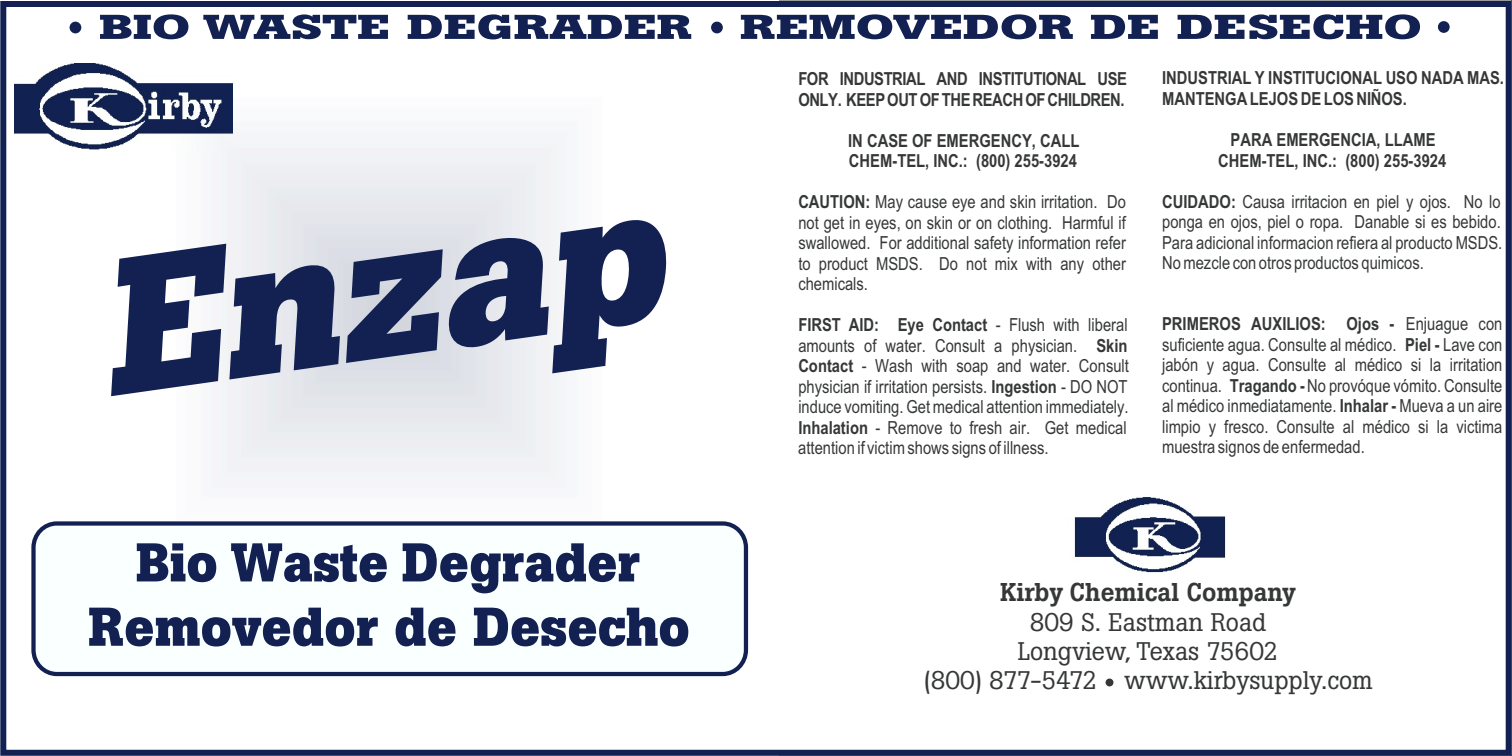
<style>
.page{position:relative;width:1512px;height:756px;background:#fff}
.page>*{position:absolute;margin:0;border:0;box-sizing:border-box;transform-origin:0 0}
.t1{font:italic 700 191.1px "Boton BQ";color:#122152}
.t2{font:700 54px/64.2px "Boton BQ";color:#122152;text-align:center}
.t3{font:700 34.2px "Boton BQ";color:#122152;scale:1.58 1}
.t4{font:500 25.5px "Boton BQ";color:#363838}
.t5{font:25.2px/29.4px "Boton BQ";color:#363838;text-align:center}
.t6{font:18px/20.4px "Arial Narrow";color:#363838;text-align:justify}
.t7{font:700 18px/20.7px "Arial Narrow";color:#363838}
.t8{font:700 18px/20.7px "Arial Narrow";letter-spacing:-.025em;color:#363838}
.s1{font-weight:700}
</style>
<div class="page">
<svg style="left:283px;top:204px;width:212px;height:212px;background:#dee1e7"></svg>
<div style="left:31px;top:521px;width:717px;height:155px;background:#faffff;border:4px solid #122152;border-radius:24px"></div>
<img style="left:1074px;top:497px;width:152px;height:76px">
<div style="left:70px;top:22px;width:11px;height:11px;background:#122152;border-radius:50%"></div>
<div style="left:711px;top:22px;width:12px;height:11px;background:#122152;border-radius:50%"></div>
<div style="left:1106px;top:679px;width:7px;height:7px;background:#363838;border-radius:50%"></div>
<div style="left:1438px;top:21px;width:12px;height:12px;background:#122152;border-radius:50%"></div>
<div style="left:0;top:1px;width:1512px;height:755px;border:6px solid #122152"></div>
<img style="left:15px;top:63px;width:218px;height:90px">
<div style="left:146px;top:121px;width:50px;height:10px;background:#122152"></div>
<h3 class="t3" style="left:99px;top:13px;width:377px">BIO WASTE DEGRADER</h3>
<h3 class="t3" style="left:740px;top:13px;width:433px">REMOVEDOR DE DESECHO</h3>
<h1 class="t1" style="left:87px;top:255px;width:568px;rotate:-8deg">Enzap</h1>
<h2 class="t2" style="left:88px;top:536px;width:603px">Bio Waste Degrader<br>Removedor de Desecho</h2>
<p class="t8" style="left:798px;top:70px;width:330px">FOR INDUSTRIAL AND INSTITUTIONAL USE<br>ONLY. KEEP OUT OF THE REACH OF CHILDREN.</p>
<p class="t7" style="left:848px;top:132px;width:233px">IN CASE OF EMERGENCY, CALL<br>CHEM-TEL, INC.: (800) 255-3924</p>
<p class="t6" style="left:798px;top:194px;width:329px"><span class="s1">CAUTION:</span> May cause eye and skin irritation. Do not get in eyes, on skin or on clothing. Harmful if swallowed. For additional safety information refer to product MSDS. Do not mix with any other chemicals.</p>
<p class="t6" style="left:798px;top:316px;width:332px;text-align:left"><span class="s1">FIRST AID: Eye Contact</span> - Flush with liberal amounts of water. Consult a physician. <span class="s1">Skin Contact</span> - Wash with soap and water. Consult physician if irritation persists. <span class="s1">Ingestion</span> - DO NOT induce vomiting. Get medical attention immediately.<br><span class="s1">Inhalation</span> - Remove to fresh air. Get medical attention if victim shows signs of illness.</p>
<p class="t7" style="left:1162px;top:69px;width:343px">INDUSTRIAL Y INSTITUCIONAL USO NADA MAS.<br>MANTENGA LEJOS DE LOS NI OS.</p>
<p class="t7" style="left:1218px;top:131px;width:230px;text-align:center">PARA EMERGENCIA, LLAME<br>CHEM-TEL, INC.: (800) 255-3924</p>
<p class="t6" style="left:1162px;top:193px;width:342px"><span class="s1">CUIDADO:</span> Causa irritacion en piel y ojos. No lo ponga en ojos, piel o ropa. Danable si es bebido.<br>Para adicional informacion refiera al producto MSDS.<br>No mezcle con otros productos quimicos.</p>
<p class="t7" style="left:1371px;top:90px;width:12px">Ñ</p>
<p class="t6" style="left:1162px;top:315px;width:342px"><span class="s1">PRIMEROS AUXILIOS: Ojos -</span> Enjuague con suficiente agua. Consulte al médico. <span class="s1">Piel -</span> Lave con jabón y agua. Consulte al médico si la irritation continua. <span class="s1">Tragando -</span> No provóque vómito. Consulte al médico inmediatamente. <span class="s1">Inhalar -</span> Mueva a un aire limpio y fresco. Consulte al médico si la victima muestra signos de enfermedad.</p>
<h3 class="t4" style="left:1000px;top:582px;width:297px">Kirby Chemical Company</h3>
<h3 class="t5" style="left:923px;top:610px;width:451px">809 S. Eastman Road<br>Longview, Texas 75602<br>(800) 877-5472 www.kirbysupply.com</h3>
</div>
